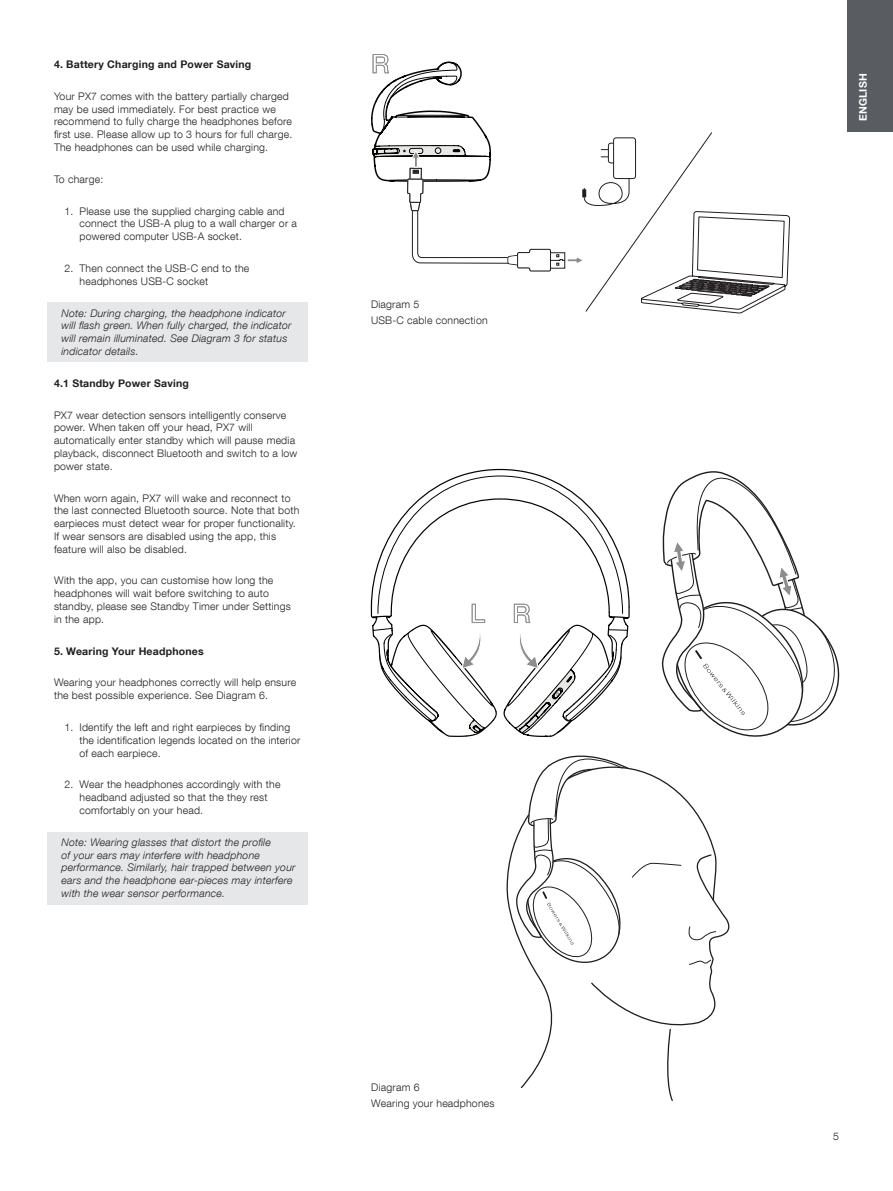
<style>
.page{position:relative;width:893px;height:1191px;background:#fff}
.page>*{position:absolute;margin:0;border:0;box-sizing:border-box;transform-origin:0 0}
.t1{font:300 10.5px/12.8px "Helvetica Neue LT Com";letter-spacing:.02em;color:#231f20}
.t2{font:italic 300 10.5px/12.8px "Helvetica Neue LT Com";letter-spacing:.02em;color:#231f20}
.t3{font:700 10.5px "Helvetica Neue LT Com";letter-spacing:.02em;color:#231f20}
.t4{font:700 10.5px "Helvetica Neue LT Com";letter-spacing:.02em;color:#fff}
</style>
<div class="page">
<div style="left:847px;top:0;width:46px;height:132px;background:#595d61"></div>
<div style="left:48px;top:303px;width:260px;height:59px;background:#e6e7e9"></div>
<div style="left:48px;top:832px;width:260px;height:72px;background:#e6e7e9"></div>
<svg style="left:370px;top:468px;width:470px;height:633px"></svg>
<svg style="left:371px;top:54px;width:420px;height:260px"></svg>
<p class="t3" style="left:54px;top:57px;width:199px">4. Battery Charging and Power Saving</p>
<p class="t1" style="left:54px;top:89px;width:240px">Your PX7 comes with the battery partially charged may be used immediately. For best practice we recommend to fully charge the headphones before first use. Please allow up to 3 hours for full charge.<br>The headphones can be used while charging.</p>
<p class="t1" style="left:54px;top:172px;width:51px">To charge:</p>
<p class="t1" style="left:80px;top:204px;width:219px;text-indent:-15px">1. Please use the supplied charging cable and connect the USB-A plug to a wall charger or a powered computer USB-A socket.</p>
<p class="t1" style="left:80px;top:262px;width:171px;text-indent:-15px">2. Then connect the USB-C end to the headphones USB-C socket</p>
<p class="t2" style="left:62px;top:306px;width:232px">Note: During charging, the headphone indicator will flash green. When fully charged, the indicator will remain illuminated. See Diagram 3 for status indicator details.</p>
<p class="t3" style="left:54px;top:376px;width:136px">4.1 Standby Power Saving</p>
<p class="t1" style="left:54px;top:408px;width:245px">PX7 wear detection sensors intelligently conserve power. When taken off your head, PX7 will automatically enter standby which will pause media playback, disconnect Bluetooth and switch to a low power state.</p>
<p class="t1" style="left:54px;top:491px;width:247px">When worn again, PX7 will wake and reconnect to the last connected Bluetooth source. Note that both earpieces must detect wear for proper functionality.<br>If wear sensors are disabled using the app, this feature will also be disabled.</p>
<p class="t1" style="left:54px;top:574px;width:238px">With the app, you can customise how long the headphones will wait before switching to auto standby, please see Standby Timer under Settings in the app.</p>
<p class="t3" style="left:54px;top:644px;width:151px">5. Wearing Your Headphones</p>
<p class="t1" style="left:54px;top:676px;width:244px">Wearing your headphones correctly will help ensure the best possible experience. See Diagram 6.</p>
<p class="t1" style="left:80px;top:720px;width:222px;text-indent:-15px">1. Identify the left and right earpieces by finding the identification legends located on the interior of each earpiece.</p>
<p class="t1" style="left:80px;top:778px;width:202px;text-indent:-15px">2. Wear the headphones accordingly with the headband adjusted so that the they rest comfortably on your head.</p>
<p class="t2" style="left:62px;top:835px;width:235px">Note: Wearing glasses that distort the profile<br>of your ears may interfere with headphone performance. Similarly, hair trapped between your ears and the headphone ear-pieces may interfere with the wear sensor performance.</p>
<p class="t1" style="left:371px;top:296px;width:118px;line-height:16.5px">Diagram 5<br>USB-C cable connection</p>
<p class="t1" style="left:371px;top:1078px;width:125px;line-height:16.5px">Diagram 6<br>Wearing your headphones</p>
<p class="t4" style="left:856px;top:121px;width:49px;rotate:-90deg">ENGLISH</p>
<p class="t1" style="left:833px;top:1130px;width:7px">5</p>
</div>
